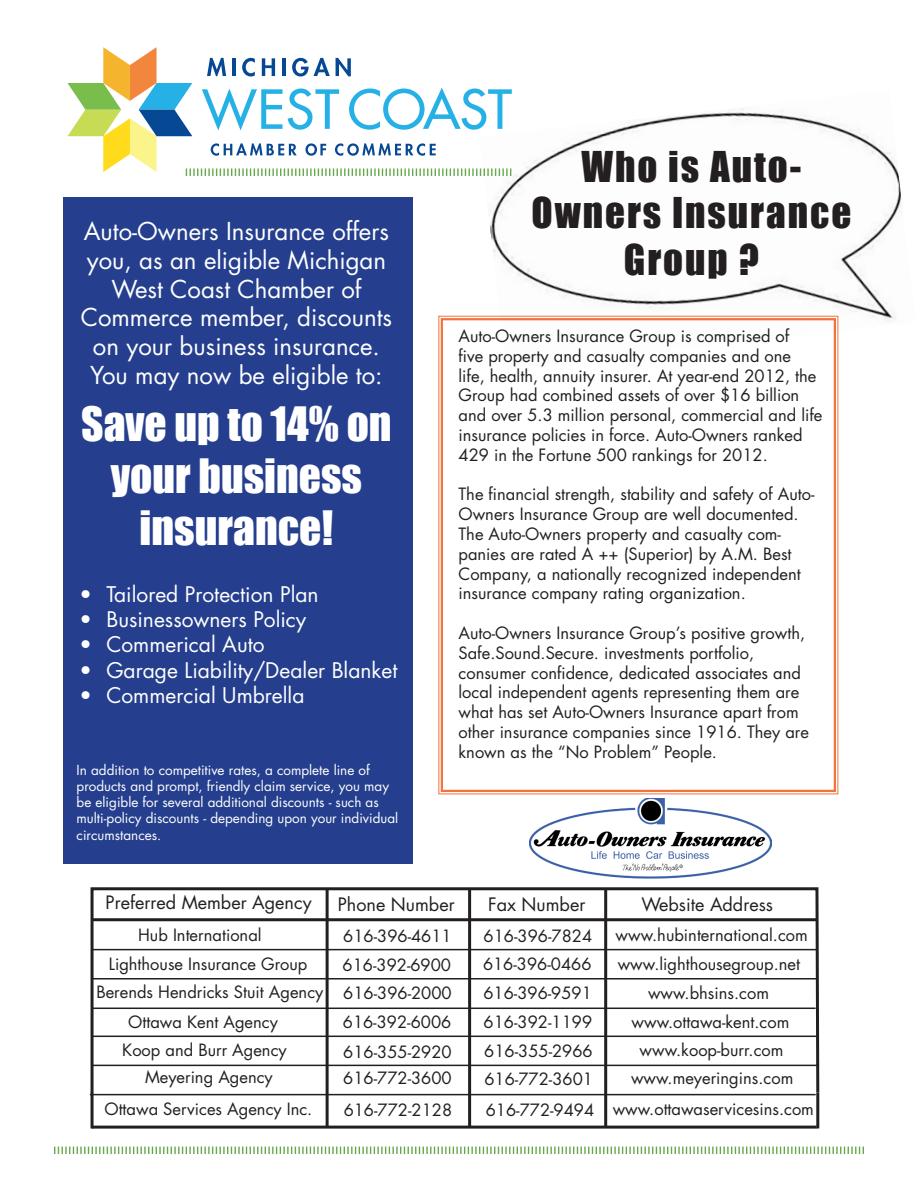
<style>
.page{position:relative;width:918px;height:1188px;background:#fff}
.page>*{position:absolute;margin:0;border:0;box-sizing:border-box;transform-origin:0 0}
.t1{font:43.5px/52.2px "Impact";color:#fff;text-align:center}
.t2{font:39px "Impact";letter-spacing:.05em;color:#231f20}
.t3{font:24px/28.8px "Futura Std";color:#fff;text-align:center}
.t4{font:21px "Futura Std";color:#fff}
.t5{font:18px "Futura Std";color:#231f20}
.t6{font:16.5px/19.8px "Futura Std";color:#231f20}
.t7{font:13.5px/16.2px "Futura Std";color:#fff}
</style>
<div class="page">
<img style="left:490px;top:109px;width:411px;height:212px">
<svg style="left:54px;top:1146px;width:810px;height:8px"></svg>
<svg style="left:438px;top:315px;width:401px;height:480px"></svg>
<div style="left:441px;top:318px;width:395px;height:474px;border:2px solid #f3733f"></div>
<div style="left:63px;top:197px;width:350px;height:667px;background:#253f8e"></div>
<svg style="left:89px;top:887px;width:731px;height:209px"></svg>
<hr style="left:92px;top:918px;width:725px;height:3px;background:#231f20">
<hr style="left:326px;top:889px;width:3px;height:238px;background:#231f20">
<hr style="left:468px;top:889px;width:3px;height:238px;background:#231f20">
<hr style="left:604px;top:889px;width:3px;height:238px;background:#231f20">
<hr style="left:91px;top:949px;width:726px;height:1px;background:#231f20">
<hr style="left:92px;top:978px;width:726px;height:2px;background:#231f20">
<hr style="left:92px;top:1008px;width:724px;height:1px;background:#231f20">
<hr style="left:92px;top:1036px;width:725px;height:1px;background:#231f20">
<hr style="left:92px;top:1065px;width:726px;height:1px;background:#231f20">
<img style="left:529px;top:799px;width:242px;height:80px">
<svg style="left:68px;top:47px;width:444px;height:129px"></svg>
<hr style="left:92px;top:1126px;width:725px;height:3px;background:#231f20">
<hr style="left:91px;top:1093px;width:3px;height:35px;background:#231f20">
<hr style="left:816px;top:1093px;width:3px;height:35px;background:#231f20">
<hr style="left:90px;top:1094px;width:726px;height:1px;background:#231f20">
<p class="t3" style="left:84px;top:217px;width:307px">Auto-Owners Insurance offers you, as an eligible Michigan<br>West Coast Chamber of</p>
<p class="t3" style="left:81px;top:303px;width:313px">Commerce member, discounts on your business insurance.<br>You may now be eligible to:</p>
<p class="t1" style="left:81px;top:396px;width:312px">Save up to 14% on your business</p>
<p class="t1" style="left:140px;top:501px;width:195px">insurance!</p>
<p class="t4" style="left:79px;top:581px;width:241px">• Tailored Protection Plan</p>
<p class="t4" style="left:79px;top:606px;width:229px">• Businessowners Policy</p>
<p class="t4" style="left:79px;top:631px;width:187px">• Commerical Auto</p>
<p class="t4" style="left:79px;top:656px;width:320px">• Garage Liability/Dealer Blanket</p>
<p class="t4" style="left:79px;top:682px;width:227px">• Commercial Umbrella</p>
<p class="t7" style="left:77px;top:762px;width:323px">In addition to competitive rates, a complete line of products and prompt, friendly claim service, you may be eligible for several additional discounts - such as multi-policy discounts - depending upon your individual circumstances.</p>
<p class="t2" style="left:582px;top:136px;width:221px">Who is Auto-</p>
<p class="t2" style="left:532px;top:183px;width:321px">Owners Insurance</p>
<p class="t2" style="left:624px;top:230px;width:137px">Group ?</p>
<p class="t6" style="left:459px;top:326px;width:365px">Auto-Owners Insurance Group is comprised of<br>five property and casualty companies and one<br>life, health, annuity insurer. At year-end 2012, the Group had combined assets of over $16 billion and over 5.3 million personal, commercial and life insurance policies in force. Auto-Owners ranked 429 in the Fortune 500 rankings for 2012.</p>
<p class="t6" style="left:459px;top:485px;width:357px">The financial strength, stability and safety of Auto-Owners Insurance Group are well documented.<br>The Auto-Owners property and casualty com&shy;panies are rated A ++ (Superior) by A.M. Best Company, a nationally recognized independent insurance company rating organization.</p>
<p class="t6" style="left:459px;top:623px;width:348px">Auto-Owners Insurance Group’s positive growth,<br>Safe.Sound.Secure. investments portfolio,</p>
<p class="t6" style="left:459px;top:663px;width:352px">consumer confidence, dedicated associates and local independent agents representing them are what has set Auto-Owners Insurance apart from other insurance companies since 1916. They are known as the “No Problem” People.</p>
<p class="t5" style="left:106px;top:891px;width:208px">Preferred Member Agency</p>
<p class="t5" style="left:338px;top:892px;width:118px">Phone Number</p>
<p class="t5" style="left:488px;top:893px;width:99px">Fax Number</p>
<p class="t5" style="left:641px;top:893px;width:133px">Website Address</p>
<p class="t6" style="left:138px;top:925px;width:125px">Hub International</p>
<p class="t6" style="left:109px;top:954px;width:200px">Lighthouse Insurance Group</p>
<p class="t6" style="left:96px;top:982px;width:229px">Berends Hendricks Stuit Agency</p>
<p class="t6" style="left:128px;top:1012px;width:151px">Ottawa Kent Agency</p>
<p class="t6" style="left:122px;top:1040px;width:166px">Koop and Burr Agency</p>
<p class="t6" style="left:145px;top:1067px;width:129px">Meyering Agency</p>
<p class="t6" style="left:343px;top:926px;width:110px">616-396-4611</p>
<p class="t6" style="left:484px;top:926px;width:110px">616-396-7824</p>
<p class="t6" style="left:616px;top:925px;width:194px">www.hubinternational.com</p>
<p class="t6" style="left:343px;top:955px;width:110px">616-392-6900</p>
<p class="t6" style="left:483px;top:954px;width:110px">616-396-0466</p>
<p class="t6" style="left:618px;top:954px;width:184px">www.lighthousegroup.net</p>
<p class="t6" style="left:343px;top:983px;width:110px">616-396-2000</p>
<p class="t6" style="left:483px;top:983px;width:110px">616-396-9591</p>
<p class="t6" style="left:648px;top:983px;width:123px">www.bhsins.com</p>
<p class="t6" style="left:343px;top:1013px;width:110px">616-392-6006</p>
<p class="t6" style="left:484px;top:1013px;width:110px">616-392-1199</p>
<p class="t6" style="left:632px;top:1013px;width:159px">www.ottawa-kent.com</p>
<p class="t6" style="left:343px;top:1042px;width:110px">616-355-2920</p>
<p class="t6" style="left:484px;top:1041px;width:110px">616-355-2966</p>
<p class="t6" style="left:640px;top:1041px;width:145px">www.koop-burr.com</p>
<p class="t6" style="left:343px;top:1069px;width:110px">616-772-3600</p>
<p class="t6" style="left:484px;top:1069px;width:110px">616-772-3601</p>
<p class="t6" style="left:631px;top:1068px;width:164px">www.meyeringins.com</p>
<p class="t6" style="left:104px;top:1099px;width:209px">Ottawa Services Agency Inc.</p>
<p class="t6" style="left:344px;top:1101px;width:110px">616-772-2128</p>
<p class="t6" style="left:486px;top:1101px;width:110px">616-772-9494</p>
<p class="t6" style="left:613px;top:1099px;width:203px">www.ottawaservicesins.com</p>
</div>
